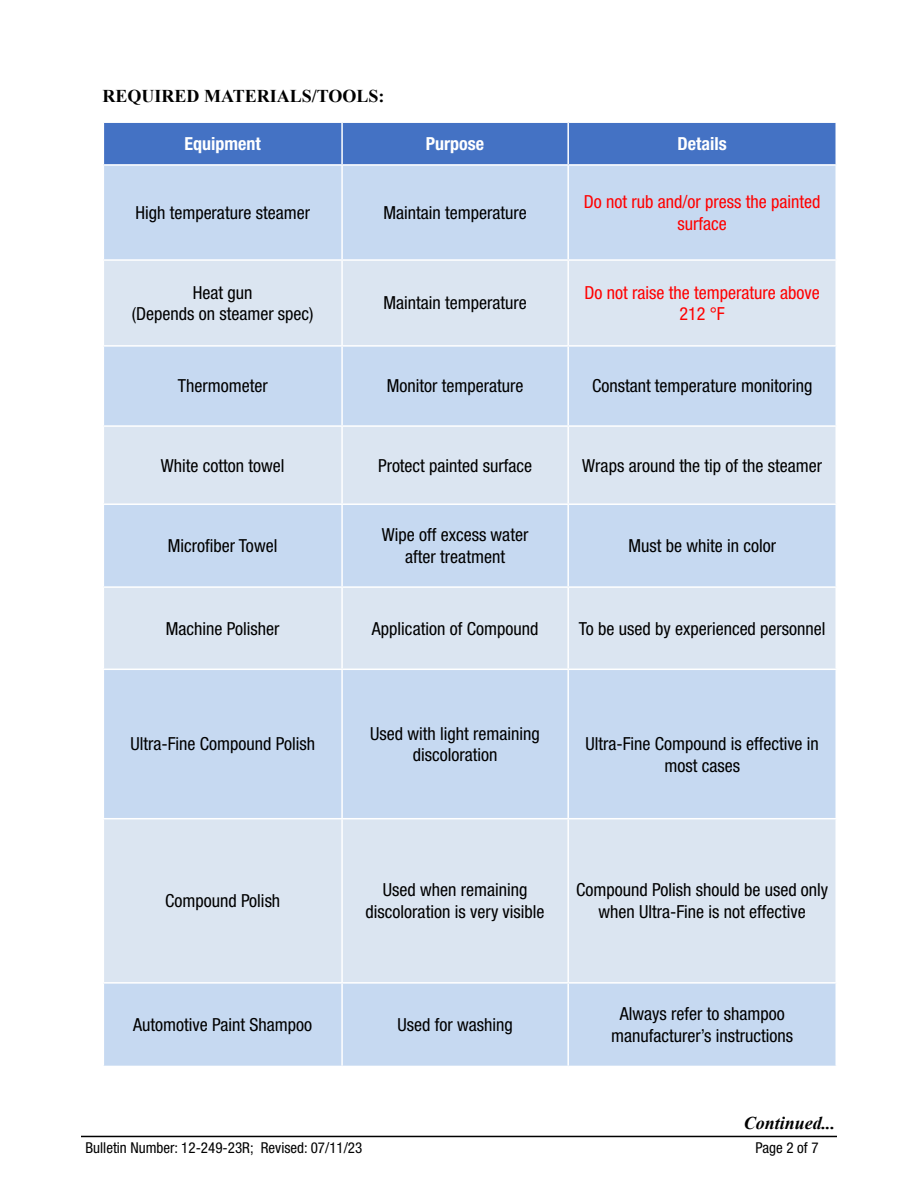
<style>
.page{position:relative;width:918px;height:1188px;background:#fff}
.page>*{position:absolute;margin:0;border:0;box-sizing:border-box;transform-origin:0 0}
.t1{font:condensed 18px/21.6px "Helvetica Neue LT Std";color:#000;text-align:center}
.t2{font:condensed 18px/21.6px "Helvetica Neue LT Std";color:#f00;text-align:center}
.t3{font:700 18px "Times New Roman";color:#000}
.t4{font:700 condensed 18px "Helvetica Neue LT Std";color:#fff}
.t5{font:italic 700 18px "Times New Roman";color:#000}
.t6{font:condensed 15px "Helvetica Neue LT Std";color:#000}
</style>
<div class="page">
<hr style="left:81px;top:1136px;width:756px;height:1px;background:#000">
<div style="left:104px;top:123px;width:732px;height:41px;background:#4472c4"></div>
<div style="left:104px;top:166px;width:732px;height:900px;background:#c6d9f1"></div>
<svg style="left:104px;top:261px;width:732px;height:721px;fill:#dbe5f1"></svg>
<hr style="left:103px;top:259px;width:239px;height:2px;background:#fff">
<hr style="left:342px;top:259px;width:226px;height:2px;background:#fff">
<hr style="left:568px;top:259px;width:269px;height:2px;background:#fff">
<hr style="left:103px;top:345px;width:239px;height:2px;background:#fff">
<hr style="left:342px;top:345px;width:226px;height:2px;background:#fff">
<hr style="left:568px;top:345px;width:269px;height:2px;background:#fff">
<hr style="left:103px;top:425px;width:239px;height:2px;background:#fff">
<hr style="left:342px;top:425px;width:226px;height:2px;background:#fff">
<hr style="left:568px;top:425px;width:269px;height:2px;background:#fff">
<hr style="left:103px;top:503px;width:239px;height:2px;background:#fff">
<hr style="left:342px;top:503px;width:226px;height:2px;background:#fff">
<hr style="left:568px;top:503px;width:269px;height:2px;background:#fff">
<hr style="left:103px;top:586px;width:239px;height:2px;background:#fff">
<hr style="left:342px;top:586px;width:226px;height:2px;background:#fff">
<hr style="left:568px;top:586px;width:269px;height:2px;background:#fff">
<hr style="left:103px;top:669px;width:239px;height:1px;background:#fff">
<hr style="left:342px;top:669px;width:226px;height:1px;background:#fff">
<hr style="left:568px;top:669px;width:269px;height:1px;background:#fff">
<hr style="left:103px;top:818px;width:239px;height:1px;background:#fff">
<hr style="left:342px;top:818px;width:226px;height:1px;background:#fff">
<hr style="left:568px;top:818px;width:269px;height:1px;background:#fff">
<hr style="left:103px;top:982px;width:239px;height:2px;background:#fff">
<hr style="left:342px;top:982px;width:226px;height:2px;background:#fff">
<hr style="left:568px;top:982px;width:269px;height:2px;background:#fff">
<hr style="left:341px;top:123px;width:2px;height:41px;background:#fff">
<hr style="left:567px;top:123px;width:2px;height:41px;background:#fff">
<hr style="left:341px;top:166px;width:2px;height:93px;background:#fff">
<hr style="left:567px;top:166px;width:2px;height:93px;background:#fff">
<hr style="left:341px;top:261px;width:2px;height:84px;background:#fff">
<hr style="left:567px;top:261px;width:2px;height:84px;background:#fff">
<hr style="left:341px;top:347px;width:2px;height:78px;background:#fff">
<hr style="left:567px;top:347px;width:2px;height:78px;background:#fff">
<hr style="left:341px;top:427px;width:2px;height:76px;background:#fff">
<hr style="left:567px;top:427px;width:2px;height:76px;background:#fff">
<hr style="left:341px;top:505px;width:2px;height:81px;background:#fff">
<hr style="left:567px;top:505px;width:2px;height:81px;background:#fff">
<hr style="left:341px;top:588px;width:2px;height:81px;background:#fff">
<hr style="left:567px;top:588px;width:2px;height:81px;background:#fff">
<hr style="left:341px;top:670px;width:2px;height:148px;background:#fff">
<hr style="left:567px;top:670px;width:2px;height:148px;background:#fff">
<hr style="left:341px;top:819px;width:2px;height:163px;background:#fff">
<hr style="left:567px;top:819px;width:2px;height:163px;background:#fff">
<hr style="left:341px;top:984px;width:2px;height:82px;background:#fff">
<hr style="left:567px;top:984px;width:2px;height:82px;background:#fff">
<p class="t3" style="left:103px;top:83px;width:283px">REQUIRED MATERIALS/TOOLS:</p>
<p class="t4" style="left:185px;top:133px;width:78px">Equipment</p>
<p class="t4" style="left:426px;top:133px;width:60px">Purpose</p>
<p class="t4" style="left:678px;top:133px;width:51px">Details</p>
<p class="t1" style="left:135px;top:202px;width:176px">High temperature steamer</p>
<p class="t1" style="left:383px;top:202px;width:145px">Maintain temperature</p>
<p class="t2" style="left:584px;top:191px;width:238px">Do not rub and/or press the painted surface</p>
<p class="t1" style="left:132px;top:281px;width:183px">Heat gun<br>(Depends on steamer spec)</p>
<p class="t1" style="left:383px;top:292px;width:145px">Maintain temperature</p>
<p class="t2" style="left:585px;top:281px;width:237px">Do not raise the temperature above<br>212 °F</p>
<p class="t1" style="left:178px;top:375px;width:91px">Thermometer</p>
<p class="t1" style="left:387px;top:375px;width:138px">Monitor temperature</p>
<p class="t1" style="left:592px;top:375px;width:222px">Constant temperature monitoring</p>
<p class="t1" style="left:161px;top:454px;width:125px">White cotton towel</p>
<p class="t1" style="left:378px;top:454px;width:156px">Protect painted surface</p>
<p class="t1" style="left:582px;top:454px;width:241px">Wraps around the tip of the steamer</p>
<p class="t1" style="left:168px;top:535px;width:111px">Microfiber Towel</p>
<p class="t1" style="left:382px;top:524px;width:148px">Wipe off excess water after treatment</p>
<p class="t1" style="left:628px;top:535px;width:149px">Must be white in color</p>
<p class="t1" style="left:166px;top:617px;width:115px">Machine Polisher</p>
<p class="t1" style="left:372px;top:617px;width:168px">Application of Compound</p>
<p class="t1" style="left:579px;top:617px;width:248px">To be used by experienced personnel</p>
<p class="t1" style="left:130px;top:733px;width:186px">Ultra-Fine Compound Polish</p>
<p class="t1" style="left:370px;top:722px;width:171px">Used with light remaining discoloration</p>
<p class="t1" style="left:585px;top:733px;width:235px">Ultra-Fine Compound is effective in most cases</p>
<p class="t1" style="left:165px;top:890px;width:117px">Compound Polish</p>
<p class="t1" style="left:366px;top:879px;width:181px">Used when remaining discoloration is very visible</p>
<p class="t1" style="left:576px;top:879px;width:254px">Compound Polish should be used only when Ultra-Fine is not effective</p>
<p class="t1" style="left:133px;top:1014px;width:180px">Automotive Paint Shampoo</p>
<p class="t1" style="left:397px;top:1014px;width:117px">Used for washing</p>
<p class="t1" style="left:611px;top:1003px;width:183px">Always refer to shampoo manufacturer’s instructions</p>
<p class="t5" style="left:744px;top:1111px;width:93px">Continued...</p>
<p class="t6" style="left:86px;top:1138px;width:278px">Bulletin Number: 12-249-23R; Revised: 07/11/23</p>
<p class="t6" style="left:756px;top:1138px;width:65px">Page 2 of 7</p>
</div>
